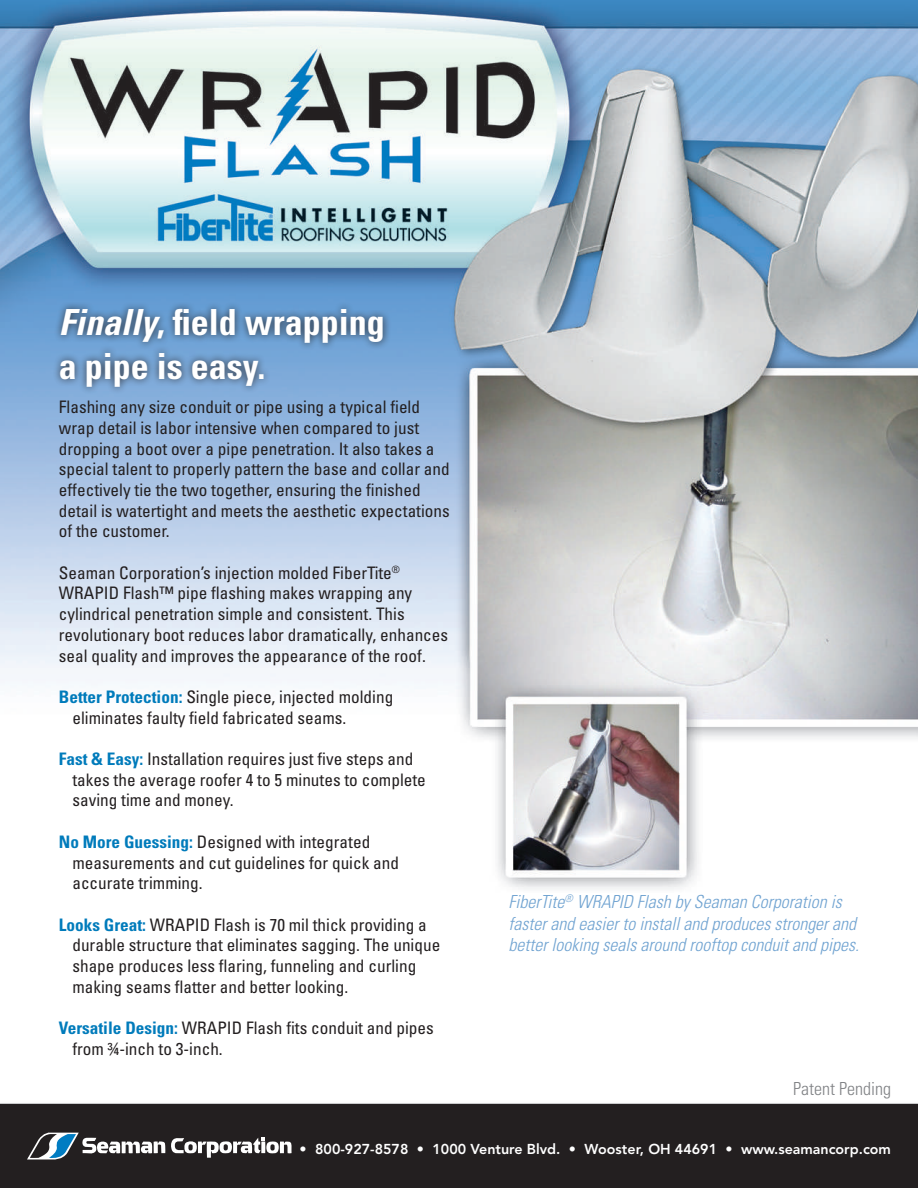
<style>
.page{position:relative;width:918px;height:1188px;background:#fff}
.page>*{position:absolute;margin:0;border:0;box-sizing:border-box;transform-origin:0 0}
.t1{font:700 condensed 36px/43.2px "Univers";color:#fff}
.t2{font:italic 300 condensed 18px/21.6px "Univers";color:#70a3d1}
.t3{font:300 condensed 18px "Univers";color:#808285}
.t4{font:condensed 17.25px/20.7px "Univers";color:#231f20}
.t5{font:800 14.25px "Avenir";color:#fff}
.s1{font-style:italic}
.s2{font-weight:700;color:#007bbb}
</style>
<div class="page">
<img style="left:0;top:0;width:918px;height:1188px">
<svg style="left:25px;top:1132px;width:267px;height:28px"></svg>
<div style="left:52px;top:301px;width:339px;height:93px;background:#231f20;opacity:.8"></div>
<h1 class="t1" style="left:59px;top:301px;width:327px"><span class="s1">Finally</span>, field wrapping a pipe is easy.</h1>
<p class="t4" style="left:59px;top:396px;width:392px">Flashing any size conduit or pipe using a typical field wrap detail is labor intensive when compared to just dropping a boot over a pipe penetration. It also takes a special talent to properly pattern the base and collar and effectively tie the two together, ensuring the finished detail is watertight and meets the aesthetic expectations of the customer.</p>
<p class="t4" style="left:59px;top:562px;width:391px">Seaman Corporation’s injection molded FiberTite<sup>® </sup>WRAPID Flash™ pipe flashing makes wrapping any cylindrical penetration simple and consistent. This revolutionary boot reduces labor dramatically, enhances seal quality and improves the appearance of the roof.</p>
<p class="t4" style="left:72px;top:686px;width:322px;text-indent:-14px"><span class="s2">Better Protection:</span> Single piece, injected molding eliminates faulty field fabricated seams.</p>
<p class="t4" style="left:72px;top:748px;width:355px;text-indent:-14px"><span class="s2">Fast &amp; Easy:</span> Installation requires just five steps and takes the average roofer 4 to 5 minutes to complete saving time and money.</p>
<p class="t4" style="left:72px;top:831px;width:328px;text-indent:-14px"><span class="s2">No More Guessing:</span> Designed with integrated measurements and cut guidelines for quick and accurate trimming.</p>
<p class="t4" style="left:72px;top:914px;width:369px;text-indent:-14px"><span class="s2">Looks Great:</span> WRAPID Flash is 70 mil thick providing a durable structure that eliminates sagging. The unique shape produces less flaring, funneling and curling making seams flatter and better looking.</p>
<p class="t4" style="left:72px;top:1017px;width:363px;text-indent:-14px"><span class="s2">Versatile Design:</span> WRAPID Flash fits conduit and pipes from ¾-inch to 3-inch.</p>
<p class="t2" style="left:508px;top:891px;width:352px">FiberTite<sup>®</sup> WRAPID Flash by Seaman Corporation is faster and easier to install and produces stronger and better looking seals around rooftop conduit and pipes.</p>
<p class="t3" style="left:793px;top:1078px;width:99px">Patent Pending</p>
<p class="t5" style="left:300px;top:1140px;width:593px">• 800-927-8578 • 1000 Venture Blvd. • Wooster, OH 44691 • www.seamancorp.com</p>
</div>
